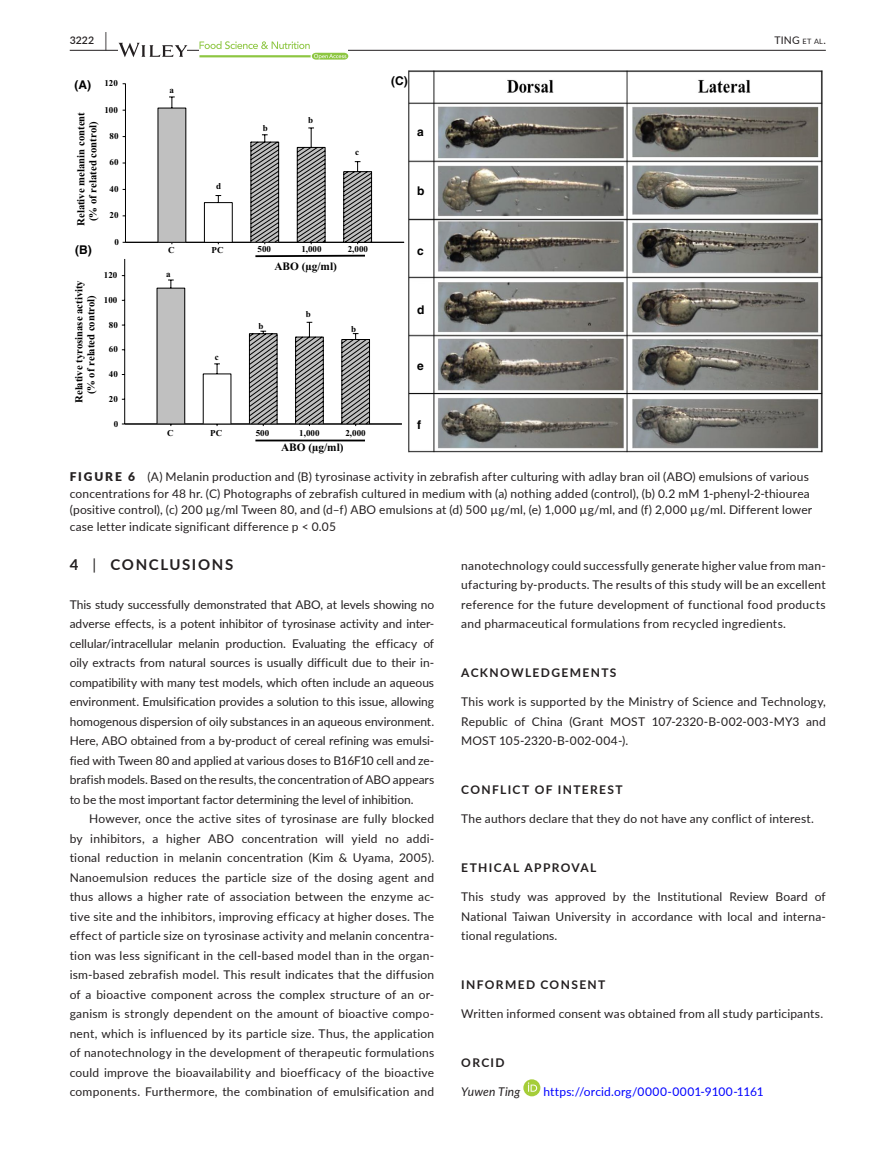
<style>
.page{position:relative;width:893px;height:1174px;background:#fff}
.page>*{position:absolute;margin:0;border:0;box-sizing:border-box;transform-origin:0 0}
.t1{font:700 15px "Lato";letter-spacing:.11em;color:#231f20}
.t2{font:12px/19.5px "Lato";letter-spacing:.015em;color:#231f20;text-align:justify}
.t3{font:700 12px "Lato";letter-spacing:.115em;color:#231f20}
.t4{font:12px "Lato";letter-spacing:.015em;color:#00f}
.t5{font:700 12px "Helvetica";color:#000}
.t6{font:italic 12px "Lato";letter-spacing:.015em;color:#231f20}
.t7{font:700 11.25px "Times New Roman";color:#000}
.t8{font:700 10.65px/12px "Times New Roman";color:#000;text-align:center}
.t9{font:10.5px "Lato";color:#231f20}
.t10{font:600 10.5px "Lato";color:#231f20}
.t11{font:700 9px "Times New Roman";color:#000}
.s1{font-size:19.5px}
.s2{font-size:7.35px}
.s3{font-weight:900}
.s4{font-weight:400}
</style>
<div class="page">
<hr style="left:70px;top:50px;width:756px;height:1px;background:#231f20">
<svg style="left:119px;top:43px;width:68px;height:14px"></svg>
<svg style="left:199px;top:41px;width:149px;height:19px"></svg>
<svg style="left:523px;top:1079px;width:17px;height:17px"></svg>
<svg style="left:528px;top:1082px;width:9px;height:9px"></svg>
<img style="left:408px;top:71px;width:414px;height:381px">
<hr style="left:125px;top:84px;width:1px;height:158px;background:#000">
<svg style="left:123px;top:96px;width:282px;height:148px"></svg>
<svg style="left:122px;top:254px;width:280px;height:188px"></svg>
<div style="left:415px;top:112px;width:16px;height:21px;background:#fff"></div>
<div style="left:415px;top:167px;width:16px;height:21px;background:#fff"></div>
<div style="left:415px;top:228px;width:16px;height:21px;background:#fff"></div>
<div style="left:415px;top:283px;width:16px;height:21px;background:#fff"></div>
<div style="left:415px;top:339px;width:16px;height:21px;background:#fff"></div>
<div style="left:415px;top:396px;width:16px;height:21px;background:#fff"></div>
<p class="t10" style="left:70px;top:33px;width:39px">3222 <span class="s1">|</span></p>
<p class="t9" style="left:774px;top:33px;width:53px">TING <span class="s2">et al</span>.</p>
<p class="t5" style="left:74px;top:77px;width:18px">(A)</p>
<p class="t11" style="left:104px;top:77px;width:15px">120</p>
<p class="t11" style="left:104px;top:103px;width:15px">100</p>
<p class="t8" style="left:75px;top:226px;width:115px;rotate:-90deg">Relative melanin content (% of related control)</p>
<p class="t11" style="left:109px;top:130px;width:10px">80</p>
<p class="t11" style="left:109px;top:156px;width:10px">60</p>
<p class="t11" style="left:109px;top:182px;width:10px">40</p>
<p class="t11" style="left:109px;top:209px;width:10px">20</p>
<p class="t5" style="left:75px;top:242px;width:18px">(B)</p>
<p class="t11" style="left:115px;top:235px;width:6px">0</p>
<p class="t11" style="left:169px;top:84px;width:6px">a</p>
<p class="t11" style="left:216px;top:180px;width:7px">d</p>
<p class="t11" style="left:263px;top:121px;width:7px">b</p>
<p class="t11" style="left:308px;top:113px;width:7px">b</p>
<p class="t11" style="left:355px;top:146px;width:5px">c</p>
<p class="t11" style="left:168px;top:244px;width:8px">C</p>
<p class="t11" style="left:212px;top:244px;width:13px">PC</p>
<p class="t11" style="left:258px;top:243px;width:15px">500</p>
<p class="t11" style="left:301px;top:243px;width:22px">1,000</p>
<p class="t11" style="left:348px;top:243px;width:22px">2,000</p>
<p class="t8" style="left:73px;top:403px;width:124px;rotate:-90deg">Relative tyrosinase activity (% of related control)</p>
<p class="t11" style="left:104px;top:269px;width:15px">120</p>
<p class="t11" style="left:166px;top:267px;width:6px">a</p>
<p class="t11" style="left:104px;top:294px;width:15px">100</p>
<p class="t11" style="left:109px;top:318px;width:10px">80</p>
<p class="t11" style="left:109px;top:343px;width:10px">60</p>
<p class="t11" style="left:109px;top:368px;width:10px">40</p>
<p class="t11" style="left:109px;top:392px;width:10px">20</p>
<p class="t11" style="left:114px;top:417px;width:6px">0</p>
<p class="t11" style="left:215px;top:351px;width:5px">c</p>
<p class="t7" style="left:274px;top:258px;width:64px">ABO (µg/ml)</p>
<p class="t11" style="left:258px;top:319px;width:7px">b</p>
<p class="t11" style="left:306px;top:307px;width:7px">b</p>
<p class="t11" style="left:351px;top:323px;width:7px">b</p>
<p class="t11" style="left:167px;top:427px;width:8px">C</p>
<p class="t11" style="left:210px;top:427px;width:13px">PC</p>
<p class="t11" style="left:256px;top:427px;width:15px">500</p>
<p class="t11" style="left:299px;top:427px;width:22px">1,000</p>
<p class="t11" style="left:345px;top:427px;width:22px">2,000</p>
<p class="t7" style="left:281px;top:439px;width:64px">ABO (µg/ml)</p>
<p class="t5" style="left:391px;top:73px;width:18px">(C)</p>
<p class="t5" style="left:417px;top:124px;width:8px">a</p>
<p class="t5" style="left:417px;top:184px;width:9px">b</p>
<p class="t5" style="left:417px;top:243px;width:8px">c</p>
<p class="t5" style="left:417px;top:303px;width:9px">d</p>
<p class="t5" style="left:417px;top:358px;width:8px">e</p>
<p class="t5" style="left:417px;top:417px;width:5px">f</p>
<p class="t2" style="left:70px;top:468px;width:744px;line-height:16.5px;text-align:left"><span class="s3">FIGURE 6</span> (A) Melanin production and (B) tyrosinase activity in zebrafish after culturing with adlay bran oil (ABO) emulsions of various concentrations for 48 hr. (C) Photographs of zebrafish cultured in medium with (a) nothing added (control), (b) 0.2 mM 1‐phenyl‐2‐thiourea (positive control), (c) 200 µg/ml Tween 80, and (d–f) ABO emulsions at (d) 500 µg/ml, (e) 1,000 µg/ml, and (f) 2,000 µg/ml. Different lower case letter indicate significant difference p &lt; 0.05</p>
<p class="t1" style="left:70px;top:553px;width:165px">4 <span class="s4">|</span> CONCLUSIONS</p>
<p class="t2" style="left:70px;top:594px;width:366px">This study successfully demonstrated that ABO, at levels showing no adverse effects, is a potent inhibitor of tyrosinase activity and inter&shy;cellular/intracellular melanin production. Evaluating the efficacy of oily extracts from natural sources is usually difficult due to their in&shy;compatibility with many test models, which often include an aqueous environment. Emulsification provides a solution to this issue, allowing homogenous dispersion of oily substances in an aqueous environment.<br>Here, ABO obtained from a by‐product of cereal refining was emulsi&shy;fied with Tween 80 and applied at various doses to B16F10 cell and ze&shy;brafish models. Based on the results, the concentration of ABO appears to be the most important factor determining the level of inhibition.</p>
<p class="t2" style="left:70px;top:808px;width:366px;text-indent:20px">However, once the active sites of tyrosinase are fully blocked by inhibitors, a higher ABO concentration will yield no addi&shy;tional reduction in melanin concentration (Kim &amp; Uyama, 2005).<br>Nanoemulsion reduces the particle size of the dosing agent and thus allows a higher rate of association between the enzyme ac&shy;tive site and the inhibitors, improving efficacy at higher doses. The effect of particle size on tyrosinase activity and melanin concentra&shy;tion was less significant in the cell‐based model than in the organ&shy;ism‐based zebrafish model. This result indicates that the diffusion of a bioactive component across the complex structure of an or&shy;ganism is strongly dependent on the amount of bioactive compo&shy;nent, which is influenced by its particle size. Thus, the application of nanotechnology in the development of therapeutic formulations could improve the bioavailability and bioefficacy of the bioactive components. Furthermore, the combination of emulsification and</p>
<p class="t2" style="left:461px;top:555px;width:366px">nanotechnology could successfully generate higher value from man&shy;ufacturing by‐products. The results of this study will be an excellent reference for the future development of functional food products and pharmaceutical formulations from recycled ingredients.</p>
<p class="t3" style="left:461px;top:663px;width:157px">ACKNOWLEDGEMENTS</p>
<p class="t2" style="left:461px;top:691px;width:366px">This work is supported by the Ministry of Science and Technology, Republic of China (Grant MOST 107‐2320‐B‐002‐003‐MY3 and MOST 105‐2320‐B‐002‐004‐).</p>
<p class="t3" style="left:461px;top:780px;width:163px">CONFLICT OF INTEREST</p>
<p class="t2" style="left:461px;top:808px;width:354px">The authors declare that they do not have any conflict of interest.</p>
<p class="t3" style="left:461px;top:858px;width:137px">ETHICAL APPROVAL</p>
<p class="t2" style="left:461px;top:886px;width:366px">This study was approved by the Institutional Review Board of National Taiwan University in accordance with local and interna&shy;tional regulations.</p>
<p class="t3" style="left:461px;top:975px;width:146px">INFORMED CONSENT</p>
<p class="t2" style="left:461px;top:1003px;width:363px">Written informed consent was obtained from all study participants.</p>
<p class="t3" style="left:461px;top:1053px;width:45px">ORCID</p>
<p class="t6" style="left:461px;top:1083px;width:61px">Yuwen Ting</p>
<p class="t4" style="left:543px;top:1083px;width:222px">https://orcid.org/0000-0001-9100-1161</p>
</div>
